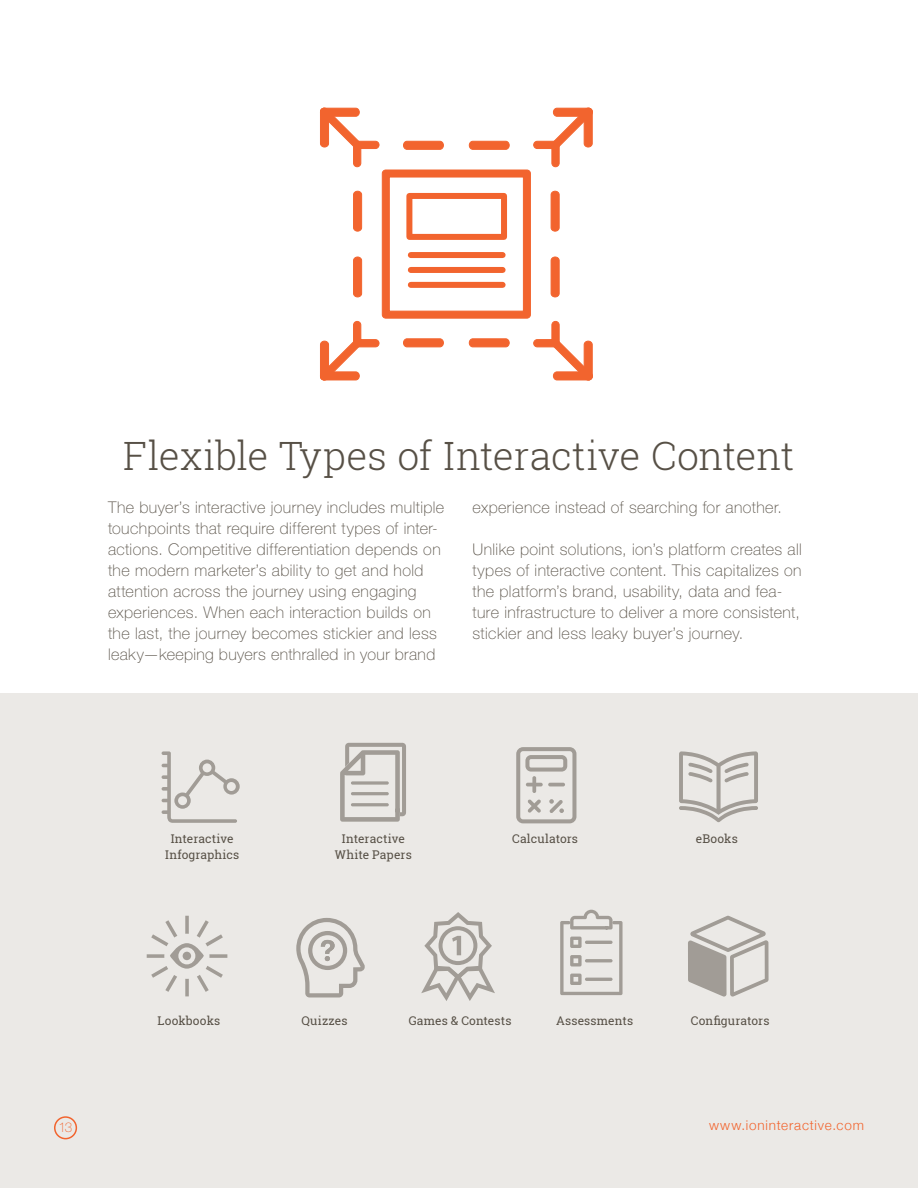
<style>
.page{position:relative;width:918px;height:1188px;background:#fff}
.page>*{position:absolute;margin:0;border:0;box-sizing:border-box;transform-origin:0 0}
.t1{font:300 39px "Roboto Slab";letter-spacing:-.005em;color:#575046}
.t2{font:100 16.2px/21px "Helvetica Neue LT Std";letter-spacing:.025em;color:#575046}
.t3{font:300 13.5px "Helvetica Neue";letter-spacing:.06em;color:#f2642e}
.t4{font:100 13.5px "Helvetica Neue LT Std";color:#f2642e}
.t5{font:12px/16.5px "Roboto Slab";letter-spacing:.01em;color:#575046;text-align:center}
</style>
<div class="page">
<div style="left:0;top:693px;width:918px;height:495px;background:#ebe9e6"></div>
<svg style="left:320px;top:107px;width:273px;height:273px"></svg>
<div style="left:553px;top:108px;width:39px;height:8px;background:#f2642e;border-radius:4px"></div>
<div style="left:553px;top:108px;width:39px;height:8px;border:1px solid #f2642e;border-radius:4px"></div>
<div style="left:584px;top:108px;width:8px;height:39px;background:#f2642e;border-radius:4px"></div>
<div style="left:584px;top:108px;width:8px;height:39px;border:1px solid #f2642e;border-radius:4px"></div>
<div style="left:406px;top:193px;width:101px;height:47px;border:6px solid #f2642e"></div>
<div style="left:411px;top:252px;width:92px;height:6px;background:#f2642e"></div>
<div style="left:411px;top:267px;width:92px;height:6px;background:#f2642e"></div>
<div style="left:411px;top:282px;width:92px;height:6px;background:#f2642e"></div>
<svg style="left:162px;top:751px;width:78px;height:72px"></svg>
<svg style="left:147px;top:916px;width:80px;height:80px"></svg>
<div style="left:183px;top:952px;width:8px;height:8px;background:#a19c96;border-radius:50%"></div>
<svg style="left:340px;top:743px;width:66px;height:79px"></svg>
<svg style="left:516px;top:747px;width:60px;height:76px"></svg>
<hr style="left:548px;top:783px;width:17px;height:3px;background:#575046;border-radius:2px">
<svg style="left:679px;top:751px;width:79px;height:71px"></svg>
<svg style="left:296px;top:918px;width:69px;height:80px"></svg>
<svg style="left:421px;top:912px;width:74px;height:89px"></svg>
<svg style="left:560px;top:910px;width:63px;height:85px"></svg>
<hr style="left:585px;top:941px;width:28px;height:3px;background:#575046;border-radius:2px">
<svg style="left:688px;top:916px;width:81px;height:81px"></svg>
<div style="left:54px;top:1116px;width:23px;height:23px;border:2px solid #f2642e;border-radius:50%"></div>
<h1 class="t1" style="left:123px;top:429px;width:673px">Flexible Types of Interactive Content</h1>
<p class="t2" style="left:108px;top:496px;width:338px">The buyer’s interactive journey includes multiple touchpoints that require different types of inter&shy;actions. Competitive differentiation depends on the modern marketer’s ability to get and hold attention across the journey using engaging experiences. When each interaction builds on the last, the journey becomes stickier and less leaky—keeping buyers enthralled in your brand</p>
<p class="t2" style="left:473px;top:496px;width:311px">experience instead of searching for another.</p>
<p class="t2" style="left:473px;top:538px;width:331px">Unlike point solutions, ion’s platform creates all types of interactive content. This capitalizes on the platform’s brand, usability, data and fea&shy;ture infrastructure to deliver a more consistent, stickier and less leaky buyer’s journey.</p>
<p class="t5" style="left:165px;top:830px;width:76px">Interactive<br>Infographics</p>
<p class="t5" style="left:335px;top:830px;width:78px">Interactive<br>White Papers</p>
<p class="t5" style="left:512px;top:830px;width:67px">Calculators</p>
<p class="t5" style="left:696px;top:830px;width:43px">eBooks</p>
<p class="t5" style="left:158px;top:1012px;width:64px">Lookbooks</p>
<p class="t5" style="left:302px;top:1012px;width:48px">Quizzes</p>
<p class="t5" style="left:409px;top:1012px;width:104px">Games &amp; Contests</p>
<p class="t5" style="left:556px;top:1012px;width:78px">Assessments</p>
<p class="t5" style="left:691px;top:1012px;width:80px">Configurators</p>
<p class="t4" style="left:58px;top:1120px;width:16px">13</p>
<p class="t3" style="left:709px;top:1115px;width:156px">www.ioninteractive.com</p>
</div>
